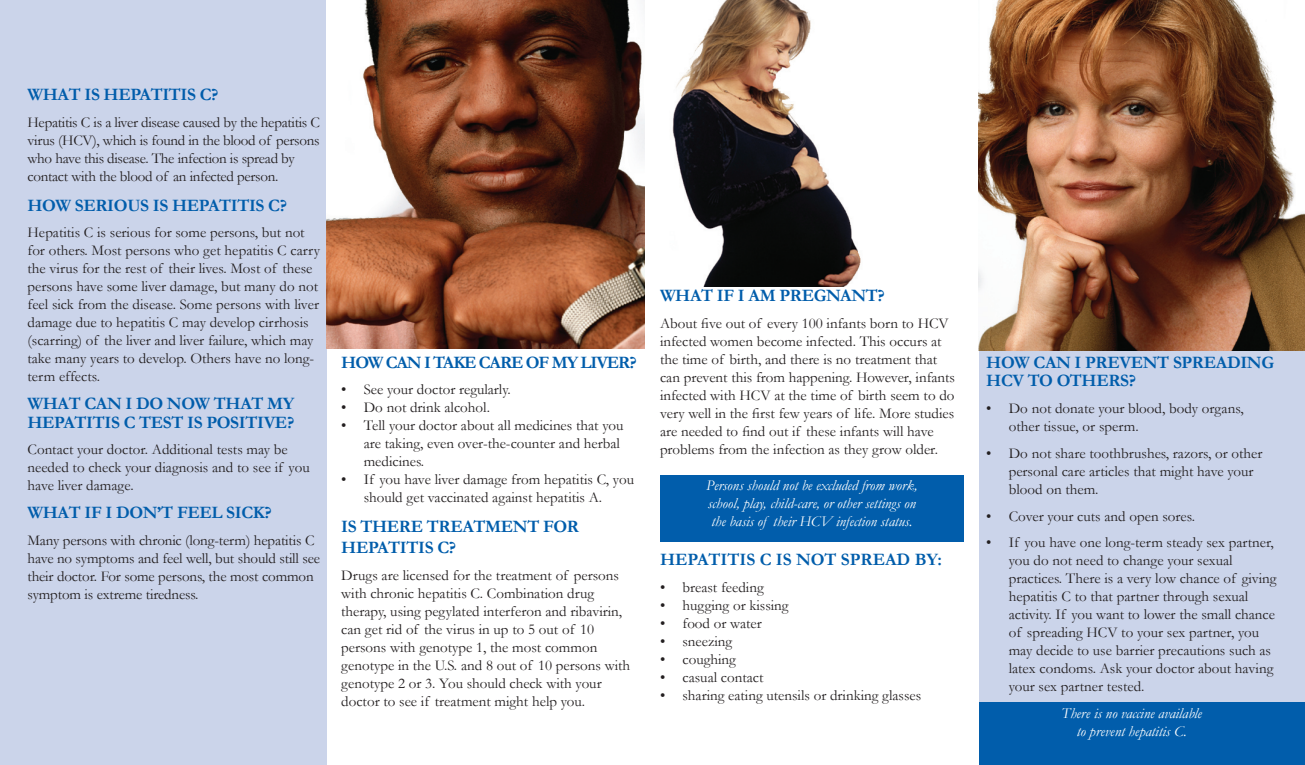
<style>
.page{position:relative;width:1305px;height:765px;background:#fff}
.page>*{position:absolute;margin:0;border:0;box-sizing:border-box;transform-origin:0 0}
.t1{font:700 17.5px/18.8px "Garamond";letter-spacing:-.02em;color:#015dab}
.t2{font:700 17.5px "Garamond";letter-spacing:-.06em;color:#015dab}
.t3{font:700 17.5px "Garamond";color:#015dab}
.t4{font:15px/18px "Garamond";color:#231f20}
.t5{font:15px/18px "Garamond";letter-spacing:-.02em;color:#231f20}
.t6{font:italic 15px/18px "Garamond";color:#fff;text-align:center}
</style>
<div class="page">
<div style="left:0;top:0;width:326px;height:765px;background:#cbd4ea"></div>
<div style="left:979px;top:338px;width:326px;height:370px;background:#cbd4ea"></div>
<img style="left:326px;top:0;width:319px;height:349px">
<img style="left:979px;top:0;width:326px;height:350px">
<div style="left:979px;top:703px;width:326px;height:62px;background:#015dab"></div>
<div style="left:660px;top:475px;width:304px;height:66px;background:#015dab"></div>
<img style="left:672px;top:0;width:189px;height:286px">
<p class="t1" style="left:28px;top:85px;width:193px">WHAT IS HEPATITIS C?</p>
<p class="t5" style="left:28px;top:113px;width:294px">Hepatitis C is a liver disease caused by the hepatitis C virus (HCV), which is found in the blood of persons who have this disease. The infection is spread by contact with the blood of an infected person.</p>
<p class="t1" style="left:28px;top:196px;width:261px">HOW SERIOUS IS HEPATITIS C?</p>
<p class="t4" style="left:28px;top:223px;width:294px">Hepatitis C is serious for some persons, but not for others. Most persons who get hepatitis C carry the virus for the rest of their lives. Most of these persons have some liver damage, but many do not feel sick from the disease. Some persons with liver damage due to hepatitis C may develop cirrhosis (scarring) of the liver and liver failure, which may take many years to develop. Others have no long&shy;term effects.</p>
<p class="t1" style="left:28px;top:394px;width:268px">WHAT CAN I DO NOW THAT MY<br>HEPATITIS C TEST IS POSITIVE?</p>
<p class="t4" style="left:28px;top:440px;width:284px">Contact your doctor. Additional tests may be needed to check your diagnosis and to see if you have liver damage.</p>
<p class="t1" style="left:28px;top:503px;width:246px">WHAT IF I DON’T FEEL SICK?</p>
<p class="t4" style="left:28px;top:531px;width:294px">Many persons with chronic (long-term) hepatitis C have no symptoms and feel well, but should still see their doctor. For some persons, the most common symptom is extreme tiredness.</p>
<p class="t2" style="left:341px;top:350px;width:297px">HOW CAN I TAKE CARE OF MY LIVER?</p>
<p class="t4" style="left:341px;top:380px;width:171px">• See your doctor regularly.</p>
<p class="t4" style="left:341px;top:398px;width:150px">• Do not drink alcohol.</p>
<p class="t4" style="left:364px;top:416px;width:261px;text-indent:-22px">• Tell your doctor about all medicines that you are taking, even over-the-counter and herbal medicines.</p>
<p class="t4" style="left:364px;top:470px;width:272px;text-indent:-22px">• If you have liver damage from hepatitis C, you should get vaccinated against hepatitis A.</p>
<p class="t1" style="left:341px;top:516px;width:239px;line-height:21px">IS THERE TREATMENT FOR<br>HEPATITIS C?</p>
<p class="t4" style="left:341px;top:566px;width:291px">Drugs are licensed for the treatment of persons with chronic hepatitis C. Combination drug therapy, using pegylated interferon and ribavirin, can get rid of the virus in up to 5 out of 10 persons with genotype 1, the most common genotype in the U.S. and 8 out of 10 persons with genotype 2 or 3. You should check with your doctor to see if treatment might help you.</p>
<p class="t1" style="left:660px;top:287px;width:226px">WHAT IF I AM PREGNANT?</p>
<p class="t4" style="left:660px;top:314px;width:297px">About five out of every 100 infants born to HCV infected women become infected. This occurs at the time of birth, and there is no treatment that can prevent this from happening. However, infants infected with HCV at the time of birth seem to do very well in the first few years of life. More studies are needed to find out if these infants will have problems from the infection as they grow older.</p>
<p class="t6" style="left:706px;top:476px;width:213px;text-align:justify">Persons should not be excluded from work, school, play, child-care, or other settings on the basis of their HCV infection status.</p>
<p class="t3" style="left:660px;top:548px;width:283px">HEPATITIS C IS NOT SPREAD BY:</p>
<p class="t4" style="left:660px;top:578px;width:105px">• breast feeding</p>
<p class="t4" style="left:660px;top:596px;width:130px">• hugging or kissing</p>
<p class="t4" style="left:660px;top:614px;width:103px">• food or water</p>
<p class="t4" style="left:660px;top:632px;width:74px">• sneezing</p>
<p class="t4" style="left:660px;top:650px;width:77px">• coughing</p>
<p class="t4" style="left:660px;top:668px;width:105px">• casual contact</p>
<p class="t4" style="left:660px;top:686px;width:263px">• sharing eating utensils or drinking glasses</p>
<p class="t1" style="left:986px;top:353px;width:289px">HOW CAN I PREVENT SPREADING<br>HCV TO OTHERS?</p>
<p class="t4" style="left:1009px;top:399px;width:236px;text-indent:-22px">• Do not donate your blood, body organs, other tissue, or sperm.</p>
<p class="t4" style="left:1009px;top:444px;width:255px;text-indent:-22px">• Do not share toothbrushes, razors, or other personal care articles that might have your blood on them.</p>
<p class="t4" style="left:986px;top:507px;width:210px">• Cover your cuts and open sores.</p>
<p class="t4" style="left:1009px;top:533px;width:269px;text-indent:-23px">• If you have one long-term steady sex partner, you do not need to change your sexual practices. There is a very low chance of giving hepatitis C to that partner through sexual activity. If you want to lower the small chance of spreading HCV to your sex partner, you may decide to use barrier precautions such as latex condoms. Ask your doctor about having your sex partner tested.</p>
<p class="t6" style="left:1062px;top:704px;width:142px">There is no vaccine available to prevent hepatitis C.</p>
</div>
